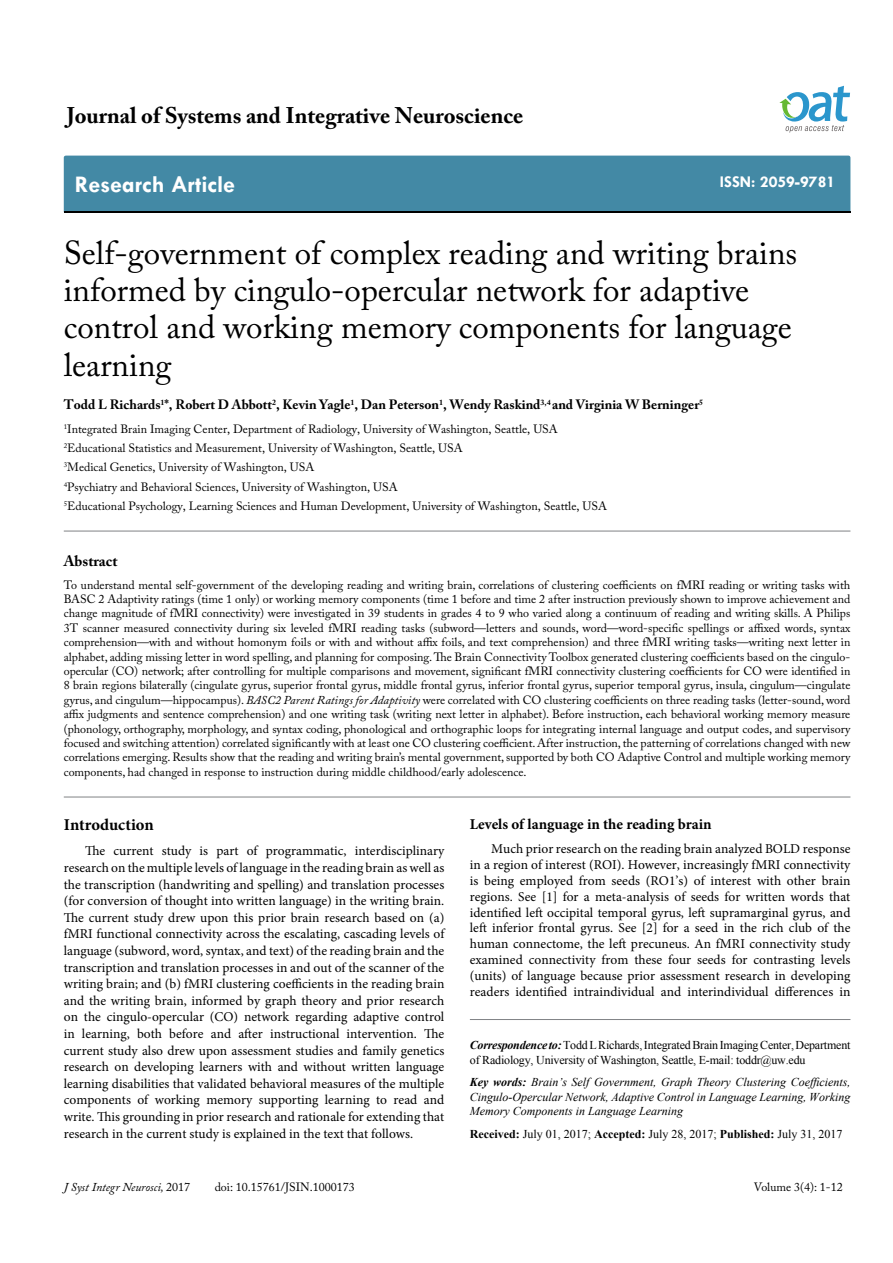
<style>
.page{position:relative;width:893px;height:1263px;background:#fff}
.page>*{position:absolute;margin:0;border:0;box-sizing:border-box;transform-origin:0 0}
.t1{font:33px/37.5px "Adobe Caslon Pro";color:#000}
.t2{font:700 24px "Tw Cen";color:#fff}
.t3{font:700 22.5px "Adobe Caslon Pro";color:#000}
.t4{font:700 16.5px "Tw Cen";color:#fff}
.t5{font:700 16.5px "Minion Pro";letter-spacing:-.005em;color:#000}
.t6{font:700 15px "Minion Pro";color:#000}
.t7{font:700 15px "Adobe Caslon Pro";color:#000}
.t8{font:13.5px/16.6px "Minion Pro";color:#000;text-align:justify}
.t9{font:700 13.5px "Adobe Caslon Pro";color:#000}
.t10{font:12px/14.4px "Adobe Caslon Pro";color:#000}
.t11{font:12px/14.4px "Times New Roman";letter-spacing:-.015em;color:#000}
.t12{font:italic 12px/14.4px "Times New Roman";color:#000;text-align:justify}
.t13{font:italic 12px "Adobe Caslon Pro";color:#000}
.s1{font-style:italic}
.s2{font-weight:700;font-style:italic}
.s3{font-weight:700}
.s4{font-style:normal}
</style>
<div class="page">
<div style="left:64px;top:156px;width:786px;height:56px;background:#4389a5"></div>
<svg style="left:779px;top:86px;width:71px;height:47px"></svg>
<hr style="left:64px;top:797px;width:786px;height:1px;background:#808285">
<hr style="left:64px;top:531px;width:786px;height:1px;background:#808285">
<hr style="left:470px;top:1019px;width:380px;height:1px;background:#808285">
<h3 class="t3" style="left:67px;top:102px;width:458px">Journal of Systems and Integrative Neuroscience</h3>
<h2 class="t2" style="left:75px;top:170px;width:162px">Research Article</h2>
<h3 class="t4" style="left:720px;top:172px;width:117px">ISSN: 2059-9781</h3>
<h1 class="t1" style="left:64px;top:233px;width:735px">Self-government of complex reading and writing brains informed by cingulo-opercular network for adaptive control and working memory components for language learning</h1>
<p class="t9" style="left:64px;top:397px;width:641px">Todd L Richards<sup>1</sup>*, Robert D Abbott<sup>2</sup>, Kevin Yagle<sup>1</sup>, Dan Peterson<sup>1</sup>, Wendy Raskind<sup>3,4</sup> and Virginia W Berninger<sup>5</sup></p>
<p class="t10" style="left:64px;top:419px;width:545px;line-height:19.2px"><sup>1</sup>Integrated Brain Imaging Center, Department of Radiology, University of Washington, Seattle, USA <sup>2</sup>Educational Statistics and Measurement, University of Washington, Seattle, USA<br><sup>3</sup>Medical Genetics, University of Washington, USA<br><sup>4</sup>Psychiatry and Behavioral Sciences, University of Washington, USA<br><sup>5</sup>Educational Psychology, Learning Sciences and Human Development, University of Washington, Seattle, USA</p>
<p class="t7" style="left:64px;top:552px;width:55px">Abstract</p>
<p class="t10" style="left:64px;top:577px;width:788px;text-align:justify">To understand mental self-government of the developing reading and writing brain, correlations of clustering coefficients on fMRI reading or writing tasks with BASC 2 Adaptivity ratings (time 1 only) or working memory components (time 1 before and time 2 after instruction previously shown to improve achievement and change magnitude of fMRI connectivity) were investigated in 39 students in grades 4 to 9 who varied along a continuum of reading and writing skills. A Philips 3T scanner measured connectivity during six leveled fMRI reading tasks (subword—letters and sounds, word—word-specific spellings or affixed words, syntax comprehension—with and without homonym foils or with and without affix foils, and text comprehension) and three fMRI writing tasks—writing next letter in alphabet, adding missing letter in word spelling, and planning for composing. The Brain Connectivity Toolbox generated clustering coefficients based on the cingulo&shy;opercular (CO) network; after controlling for multiple comparisons and movement, significant fMRI connectivity clustering coefficients for CO were identified in 8 brain regions bilaterally (cingulate gyrus, superior frontal gyrus, middle frontal gyrus, inferior frontal gyrus, superior temporal gyrus, insula, cingulum—cingulate gyrus, and cingulum—hippocampus). <span class="s1">BASC2 Parent Ratings for Adaptivity</span> were correlated with CO clustering coefficients on three reading tasks (letter-sound, word affix judgments and sentence comprehension) and one writing task (writing next letter in alphabet). Before instruction, each behavioral working memory measure (phonology, orthography, morphology, and syntax coding, phonological and orthographic loops for integrating internal language and output codes, and supervisory focused and switching attention) correlated significantly with at least one CO clustering coefficient. After instruction, the patterning of correlations changed with new correlations emerging. Results show that the reading and writing brain’s mental government, supported by both CO Adaptive Control and multiple working memory components, had changed in response to instruction during middle childhood/early adolescence.</p>
<h3 class="t5" style="left:64px;top:813px;width:91px">Introduction</h3>
<p class="t8" style="left:64px;top:843px;width:382px;text-indent:21px">The current study is part of programmatic, interdisciplinary research on the multiple levels of language in the reading brain as well as the transcription (handwriting and spelling) and translation processes (for conversion of thought into written language) in the writing brain.<br>The current study drew upon this prior brain research based on (a) fMRI functional connectivity across the escalating, cascading levels of language (subword, word, syntax, and text) of the reading brain and the transcription and translation processes in and out of the scanner of the writing brain; and (b) fMRI clustering coefficients in the reading brain and the writing brain, informed by graph theory and prior research on the cingulo-opercular (CO) network regarding adaptive control in learning, both before and after instructional intervention. The current study also drew upon assessment studies and family genetics research on developing learners with and without written language learning disabilities that validated behavioral measures of the multiple components of working memory supporting learning to read and write. This grounding in prior research and rationale for extending that research in the current study is explained in the text that follows.</p>
<p class="t6" style="left:470px;top:814px;width:243px">Levels of language in the reading brain</p>
<p class="t8" style="left:470px;top:841px;width:382px;line-height:15.8px;text-indent:21px">Much prior research on the reading brain analyzed BOLD response in a region of interest (ROI). However, increasingly fMRI connectivity is being employed from seeds (RO1’s) of interest with other brain regions. See [1] for a meta-analysis of seeds for written words that identified left occipital temporal gyrus, left supramarginal gyrus, and left inferior frontal gyrus. See [2] for a seed in the rich club of the human connectome, the left precuneus. An fMRI connectivity study examined connectivity from these four seeds for contrasting levels (units) of language because prior assessment research in developing readers identified intraindividual and interindividual differences in</p>
<p class="t11" style="left:470px;top:1037px;width:382px"><span class="s2">Correspondence to:</span> Todd L Richards, Integrated Brain Imaging Center, Department of Radiology, University of Washington, Seattle, E-mail: toddr@uw.edu</p>
<p class="t12" style="left:470px;top:1075px;width:382px"><span class="s3">Key words:</span> Brain’s Self Government, Graph Theory Clustering Coefficients, Cingulo-Opercular Network, Adaptive Control in Language Learning, Working Memory Components in Language Learning</p>
<p class="t11" style="left:470px;top:1126px;width:374px"><span class="s3">Received:</span> July 01, 2017; <span class="s3">Accepted:</span> July 28, 2017; <span class="s3">Published:</span> July 31, 2017</p>
<p class="t13" style="left:64px;top:1180px;width:128px">J Syst Integr Neurosci, <span class="s4">2017</span></p>
<p class="t10" style="left:215px;top:1180px;width:142px">doi: 10.15761/JSIN.1000173</p>
<p class="t10" style="left:754px;top:1180px;width:90px">Volume 3(4): 1-12</p>
</div>
